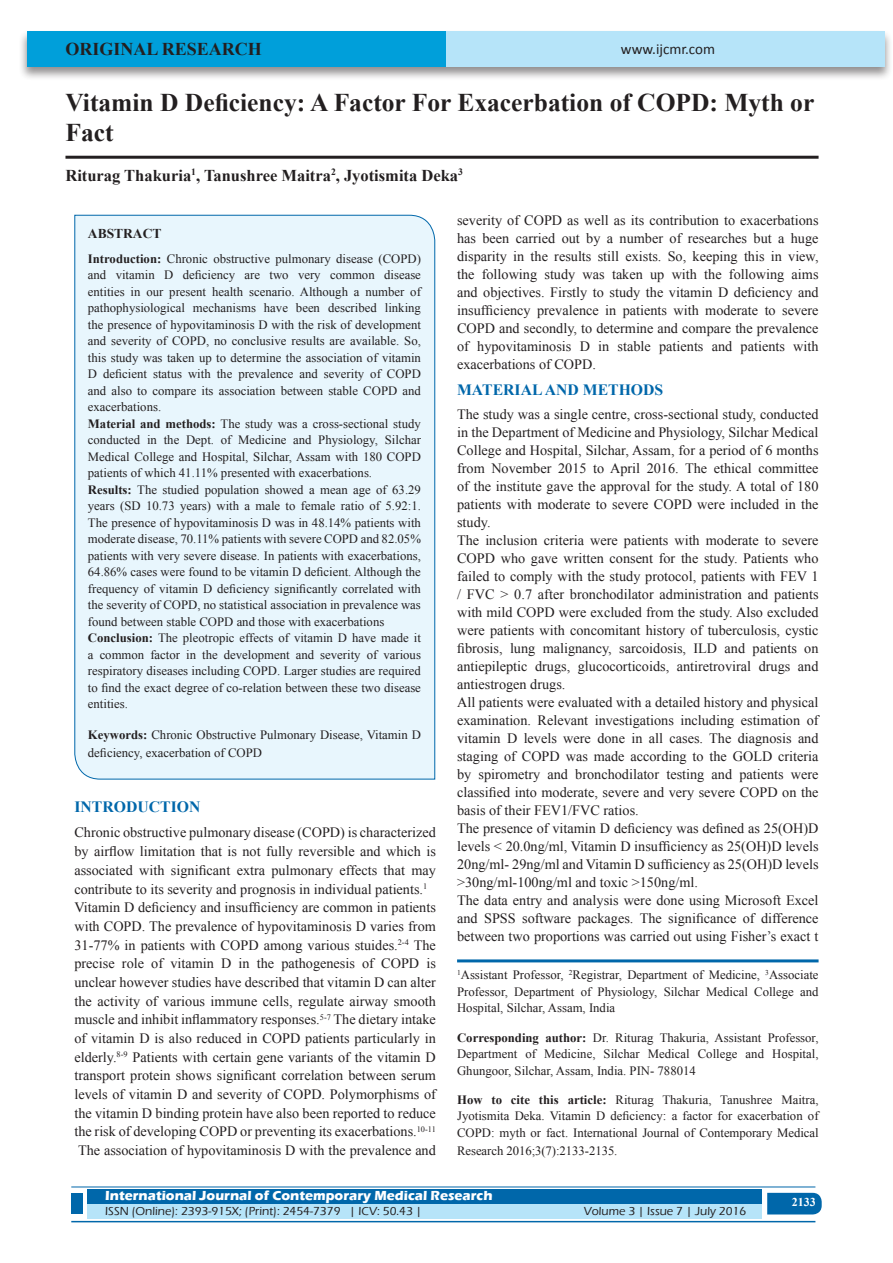
<style>
.page{position:relative;width:893px;height:1263px;background:#fff}
.page>*{position:absolute;margin:0;border:0;box-sizing:border-box;transform-origin:0 0}
.A_Title_New{font:700 25.5px/30px "Times New Roman";color:#231f20}
.AT_new{font:700 18px "Times New Roman";color:#231f20}
.AU-New{font:700 16.5px "Times New Roman";color:#231f20}
.t1{font:700 15.75px "Times New Roman";color:#0067aa}
.t2{font:15px "Calibri";color:#231f20}
.TX_New{font:14.25px/18px "Times New Roman";color:#231f20;text-align:justify}
.t3{font:700 13.5px "Eras ITC";color:#fff}
.t4{font:700 13.5px "Times New Roman";color:#231f20}
.HTC_new{font:12.75px/16.5px "Times New Roman";color:#231f20}
.Corresponding{font:12.75px/16.5px "Times New Roman";color:#231f20;text-align:justify}
.Affi_New{font:12.75px/16.5px "Times New Roman";color:#231f20;text-align:justify}
.t5{font:500 12px "Eras ITC";color:#231f20}
.t6{font:700 12px "Times New Roman";color:#fff}
.s1{font-weight:700}
</style>
<div class="page">
<div style="left:19px;top:29px;width:874px;height:52px;background:#231f20;opacity:.5"></div>
<div style="left:27px;top:31px;width:858px;height:35px;background:#b6e4f9"></div>
<div style="left:27px;top:31px;width:419px;height:35px;background:#009fda"></div>
<div style="left:87px;top:1189px;width:674px;height:15px;background:#0067aa"></div>
<div style="left:87px;top:1204px;width:674px;height:15px;background:#b6e4f9"></div>
<svg style="left:767px;top:1193px;width:55px;height:21px"></svg>
<hr style="left:71px;top:1186px;width:744px;height:1px;background:#0067aa">
<hr style="left:71px;top:1221px;width:744px;height:1px;background:#0067aa">
<div style="left:71px;top:1193px;width:12px;height:21px;background:#0067aa"></div>
<hr style="left:65px;top:156px;width:754px;height:3px;background:#231f20">
<div style="left:74px;top:214px;width:361px;height:566px;background:#e8f6fd"></div>
<hr style="left:457px;top:959px;width:362px;height:3px;background:#0067aa">
<p class="AT_new" style="left:65px;top:36px;width:198px">ORIGINAL RESEARCH</p>
<p class="t2" style="left:621px;top:40px;width:96px">www.ijcmr.com</p>
<p class="A_Title_New" style="left:65px;top:87px;width:750px">Vitamin D Deficiency: A Factor For Exacerbation of COPD: Myth or<br>Fact</p>
<p class="AU-New" style="left:65px;top:164px;width:399px">Riturag Thakuria<sup>1</sup>, Tanushree Maitra<sup>2</sup>, Jyotismita Deka<sup>3</sup></p>
<p class="t4" style="left:88px;top:224px;width:75px">ABSTRACT</p>
<p class="HTC_new" style="left:88px;top:250px;width:335px"><span class="s1">Introduction:</span> Chronic obstructive pulmonary disease (COPD) and vitamin D deficiency are two very common disease entities in our present health scenario. Although a number of pathophysiological mechanisms have been described linking the presence of hypovitaminosis D with the risk of development and severity of COPD, no conclusive results are available. So, this study was taken up to determine the association of vitamin D deficient status with the prevalence and severity of COPD and also to compare its association between stable COPD and exacerbations.<br><span class="s1">Material and methods:</span> The study was a cross-sectional study conducted in the Dept. of Medicine and Physiology, Silchar Medical College and Hospital, Silchar, Assam with 180 COPD patients of which 41.11% presented with exacerbations.<br><span class="s1">Results:</span> The studied population showed a mean age of 63.29 years (SD 10.73 years) with a male to female ratio of 5.92:1.<br>The presence of hypovitaminosis D was in 48.14% patients with moderate disease, 70.11% patients with severe COPD and 82.05% patients with very severe disease. In patients with exacerbations, 64.86% cases were found to be vitamin D deficient. Although the frequency of vitamin D deficiency significantly correlated with the severity of COPD, no statistical association in prevalence was found between stable COPD and those with exacerbations <span class="s1">Conclusion:</span> The pleotropic effects of vitamin D have made it a common factor in the development and severity of various respiratory diseases including COPD. Larger studies are required to find the exact degree of co-relation between these two disease entities.</p>
<p class="HTC_new" style="left:88px;top:725px;width:335px;line-height:18px"><span class="s1">Keywords:</span> Chronic Obstructive Pulmonary Disease, Vitamin D deficiency, exacerbation of COPD</p>
<h1 class="t1" style="left:74px;top:796px;width:127px">INTRODUCTION</h1>
<p class="TX_New" style="left:74px;top:823px;width:363px;line-height:18.6px">Chronic obstructive pulmonary disease (COPD) is characterized by airflow limitation that is not fully reversible and which is associated with significant extra pulmonary effects that may contribute to its severity and prognosis in individual patients.<sup>1</sup></p>
<p class="TX_New" style="left:74px;top:898px;width:363px;line-height:18.6px">Vitamin D deficiency and insufficiency are common in patients with COPD. The prevalence of hypovitaminosis D varies from 31-77% in patients with COPD among various stuides.<sup>2-4</sup> The precise role of vitamin D in the pathogenesis of COPD is unclear however studies have described that vitamin D can alter the activity of various immune cells, regulate airway smooth muscle and inhibit inflammatory responses.<sup>5-7</sup> The dietary intake of vitamin D is also reduced in COPD patients particularly in elderly.<sup>8-9</sup> Patients with certain gene variants of the vitamin D transport protein shows significant correlation between serum levels of vitamin D and severity of COPD. Polymorphisms of the vitamin D binding protein have also been reported to reduce the risk of developing COPD or preventing its exacerbations.<sup>10-11</sup></p>
<p class="TX_New" style="left:78px;top:1141px;width:359px">The association of hypovitaminosis D with the prevalence and</p>
<p class="TX_New" style="left:457px;top:211px;width:363px">severity of COPD as well as its contribution to exacerbations has been carried out by a number of researches but a huge disparity in the results still exists. So, keeping this in view, the following study was taken up with the following aims and objectives. Firstly to study the vitamin D deficiency and insufficiency prevalence in patients with moderate to severe COPD and secondly, to determine and compare the prevalence of hypovitaminosis D in stable patients and patients with exacerbations of COPD.</p>
<h1 class="t1" style="left:457px;top:378px;width:208px">MATERIAL AND METHODS</h1>
<p class="TX_New" style="left:457px;top:405px;width:363px">The study was a single centre, cross-sectional study, conducted in the Department of Medicine and Physiology, Silchar Medical College and Hospital, Silchar, Assam, for a period of 6 months from November 2015 to April 2016. The ethical committee of the institute gave the approval for the study. A total of 180 patients with moderate to severe COPD were included in the study.</p>
<p class="TX_New" style="left:457px;top:531px;width:363px">The inclusion criteria were patients with moderate to severe COPD who gave written consent for the study. Patients who failed to comply with the study protocol, patients with FEV 1 / FVC &gt; 0.7 after bronchodilator administration and patients with mild COPD were excluded from the study. Also excluded were patients with concomitant history of tuberculosis, cystic fibrosis, lung malignancy, sarcoidosis, ILD and patients on antiepileptic drugs, glucocorticoids, antiretroviral drugs and antiestrogen drugs.</p>
<p class="TX_New" style="left:457px;top:693px;width:363px">All patients were evaluated with a detailed history and physical examination. Relevant investigations including estimation of vitamin D levels were done in all cases. The diagnosis and staging of COPD was made according to the GOLD criteria by spirometry and bronchodilator testing and patients were classified into moderate, severe and very severe COPD on the basis of their FEV1/FVC ratios.</p>
<p class="TX_New" style="left:457px;top:819px;width:363px">The presence of vitamin D deficiency was defined as 25(OH)D levels &lt; 20.0ng/ml, Vitamin D insufficiency as 25(OH)D levels 20ng/ml- 29ng/ml and Vitamin D sufficiency as 25(OH)D levels &gt;30ng/ml-100ng/ml and toxic &gt;150ng/ml.</p>
<p class="TX_New" style="left:457px;top:891px;width:363px">The data entry and analysis were done using Microsoft Excel and SPSS software packages. The significance of difference between two proportions was carried out using Fisher’s exact t</p>
<p class="Affi_New" style="left:457px;top:967px;width:363px"><sup>1</sup>Assistant Professor, <sup>2</sup>Registrar, Department of Medicine, <sup>3</sup>Associate Professor, Department of Physiology, Silchar Medical College and Hospital, Silchar, Assam, India</p>
<p class="Corresponding" style="left:457px;top:1029px;width:363px"><span class="s1">Corresponding author:</span> Dr. Riturag Thakuria, Assistant Professor, Department of Medicine, Silchar Medical College and Hospital, Ghungoor, Silchar, Assam, India. PIN- 788014</p>
<p class="HTC_new" style="left:457px;top:1091px;width:363px;text-align:justify"><span class="s1">How to cite this article:</span> Riturag Thakuria, Tanushree Maitra, Jyotismita Deka. Vitamin D deficiency: a factor for exacerbation of COPD: myth or fact. International Journal of Contemporary Medical</p>
<p class="HTC_new" style="left:457px;top:1142px;width:162px">Research 2016;3(7):2133-2135.</p>
<p class="t3" style="left:105px;top:1188px;width:389px">International Journal of Contemporary Medical Research</p>
<p class="t5" style="left:105px;top:1204px;width:318px">ISSN (Online): 2393-915X; (Print): 2454-7379 | ICV: 50.43 |</p>
<p class="t5" style="left:584px;top:1204px;width:164px">Volume 3 | Issue 7 | July 2016</p>
<h4 class="t6" style="left:792px;top:1194px;width:25px">2133</h4>
</div>
